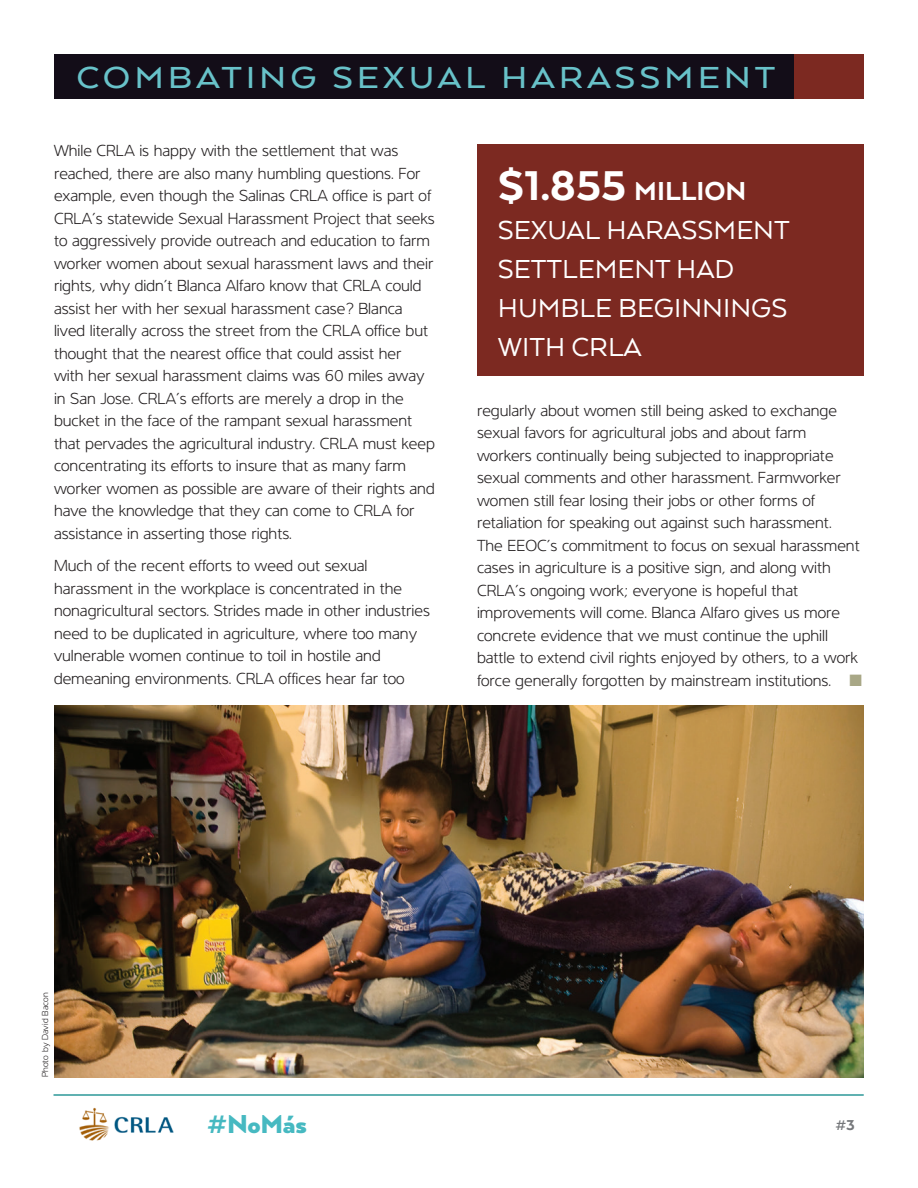
<style>
.page{position:relative;width:918px;height:1188px;background:#fff}
.page>*{position:absolute;margin:0;border:0;box-sizing:border-box;transform-origin:0 0}
.t1{font:500 35.1px "Arquitecta";letter-spacing:.1em;color:#68c2c9;scale:1.11 1}
.intro_text{font:30px/39px "Arquitecta";color:#fff}
.t2{font:900 30px "Arquitecta";letter-spacing:-.015em;color:#46b9c1}
.body_text{font:300 16.5px/22.5px "Interval";color:#231f20}
.t3{font:800 16.5px "Arquitecta";color:#76787b}
.t4{font:300 9px "Interval";letter-spacing:.015em;color:#231f20}
.s1{font-weight:800;font-size:48px}
.s2{font-weight:800}
.s3{color:#a8a786}
</style>
<div class="page">
<div style="left:559px;top:54px;width:305px;height:44px;background:#7c2921"></div>
<img style="left:54px;top:706px;width:810px;height:371px">
<div style="left:54px;top:54px;width:740px;height:45px;background:#130d18"></div>
<hr style="left:54px;top:1094px;width:809px;height:2px;background:#2c9898">
<img style="left:79px;top:1107px;width:95px;height:34px">
<div style="left:477px;top:144px;width:387px;height:232px;background:#7c2921"></div>
<p class="t1" style="left:76px;top:56px;width:631px">COMBATING SEXUAL HARASSMENT</p>
<p class="body_text" style="left:54px;top:139px;width:382px">While CRLA is happy with the settlement that was reached, there are also many humbling questions. For example, even though the Salinas CRLA office is part of CRLA’s statewide Sexual Harassment Project that seeks to aggressively provide outreach and education to farm worker women about sexual harassment laws and their rights, why didn’t Blanca Alfaro know that CRLA could assist her with her sexual harassment case? Blanca lived literally across the street from the CRLA office but thought that the nearest office that could assist her with her sexual harassment claims was 60 miles away in San Jose. CRLA’s efforts are merely a drop in the bucket in the face of the rampant sexual harassment that pervades the agricultural industry. CRLA must keep concentrating its efforts to insure that as many farm worker women as possible are aware of their rights and have the knowledge that they can come to CRLA for assistance in asserting those rights.</p>
<p class="body_text" style="left:54px;top:554px;width:377px">Much of the recent efforts to weed out sexual harassment in the workplace is concentrated in the nonagricultural sectors. Strides made in other industries need to be duplicated in agriculture, where too many vulnerable women continue to toil in hostile and demeaning environments. CRLA offices hear far too</p>
<p class="intro_text" style="left:498px;top:170px;width:293px"><span class="s1">$1.855</span> <span class="s2">MILLION<br></span>SEXUAL HARASSMENT<br>SETTLEMENT HAD<br>HUMBLE BEGINNINGS<br>WITH CRLA</p>
<p class="body_text" style="left:477px;top:399px;width:386px">regularly about women still being asked to exchange sexual favors for agricultural jobs and about farm workers continually being subjected to inappropriate sexual comments and other harassment. Farmworker women still fear losing their jobs or other forms of retaliation for speaking out against such harassment.<br>The EEOC’s commitment to focus on sexual harassment cases in agriculture is a positive sign, and along with CRLA’s ongoing work; everyone is hopeful that improvements will come. Blanca Alfaro gives us more concrete evidence that we must continue the uphill battle to extend civil rights enjoyed by others, to a work force generally forgotten by mainstream institutions. <span class="s3">■</span></p>
<p class="t4" style="left:40px;top:1077px;width:87px;rotate:-90deg">Photo by David Bacon</p>
<p class="t2" style="left:207px;top:1106px;width:102px">#NoMás</p>
<p class="t3" style="left:835px;top:1115px;width:21px">#3</p>
</div>
